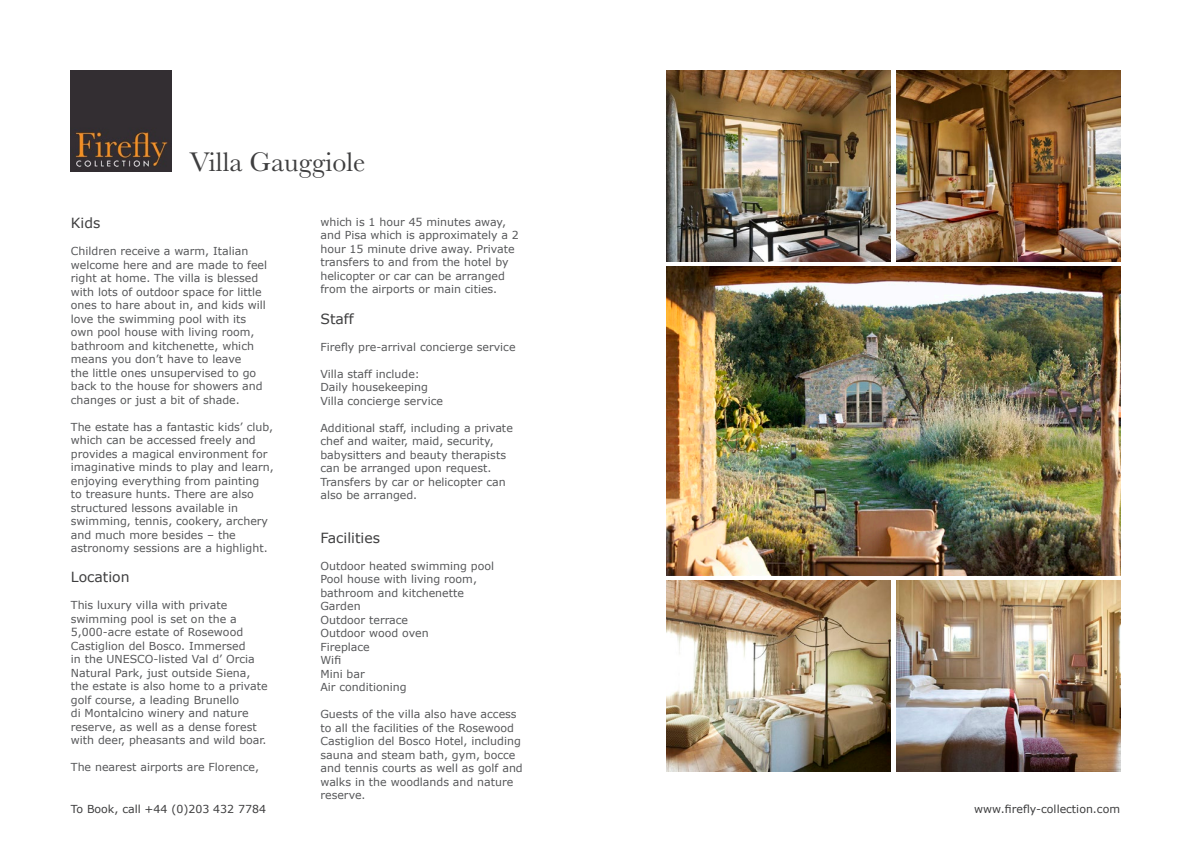
<style>
.page{position:relative;width:1191px;height:842px;background:#fff}
.page>*{position:absolute;margin:0;border:0;box-sizing:border-box;transform-origin:0 0}
.t1{font:28px "Baskerville";color:#3e3e3f}
.t2{font:14px "Verdana";color:#3e3e3f}
.t3{font:11px/13.5px "Verdana";color:#57585a}
.t4{font:11px "Verdana";color:#3e3e3f}
</style>
<div class="page">
<img style="left:71px;top:71px;width:101px;height:101px">
<img style="left:666px;top:267px;width:454px;height:308px">
<img style="left:896px;top:581px;width:224px;height:190px">
<img style="left:666px;top:581px;width:224px;height:190px">
<img style="left:666px;top:71px;width:224px;height:190px">
<img style="left:896px;top:71px;width:224px;height:190px">
<p class="t1" style="left:190px;top:145px;width:177px">Villa Gauggiole</p>
<p class="t2" style="left:71px;top:214px;width:31px">Kids</p>
<p class="t3" style="left:71px;top:244px;width:198px">Children receive a warm, Italian welcome here and are made to feel right at home. The villa is blessed with lots of outdoor space for little ones to hare about in, and kids will love the swimming pool with its own pool house with living room, bathroom and kitchenette, which means you don’t have to leave<br>the little ones unsupervised to go back to the house for showers and changes or just a bit of shade.</p>
<p class="t3" style="left:71px;top:420px;width:204px">The estate has a fantastic kids’ club, which can be accessed freely and provides a magical environment for imaginative minds to play and learn, enjoying everything from painting<br>to treasure hunts. There are also structured lessons available in swimming, tennis, cookery, archery and much more besides – the astronomy sessions are a highlight.</p>
<p class="t2" style="left:71px;top:568px;width:60px">Location</p>
<p class="t3" style="left:71px;top:599px;width:198px">This luxury villa with private swimming pool is set on the a<br>5,000-acre estate of Rosewood<br>Castiglion del Bosco. Immersed<br>in the UNESCO-listed Val d’ Orcia<br>Natural Park, just outside Siena, the estate is also home to a private golf course, a leading Brunello<br>di Montalcino winery and nature reserve, as well as a dense forest with deer, pheasants and wild boar.</p>
<p class="t3" style="left:71px;top:761px;width:190px">The nearest airports are Florence,</p>
<p class="t4" style="left:71px;top:802px;width:197px">To Book, call +44 (0)203 432 7784</p>
<p class="t3" style="left:320px;top:215px;width:200px">which is 1 hour 45 minutes away, and Pisa which is approximately a 2 hour 15 minute drive away. Private transfers to and from the hotel by helicopter or car can be arranged from the airports or main cities.</p>
<p class="t2" style="left:320px;top:309px;width:35px">Staff</p>
<p class="t3" style="left:320px;top:340px;width:197px">Firefly pre-arrival concierge service</p>
<p class="t3" style="left:320px;top:367px;width:101px">Villa staff include:</p>
<p class="t3" style="left:320px;top:380px;width:109px">Daily housekeeping</p>
<p class="t3" style="left:320px;top:394px;width:124px">Villa concierge service</p>
<p class="t3" style="left:320px;top:421px;width:194px">Additional staff, including a private chef and waiter, maid, security, babysitters and beauty therapists can be arranged upon request.<br>Transfers by car or helicopter can also be arranged.</p>
<p class="t2" style="left:320px;top:529px;width:61px">Facilities</p>
<p class="t3" style="left:320px;top:559px;width:175px">Outdoor heated swimming pool</p>
<p class="t3" style="left:320px;top:573px;width:158px">Pool house with living room, bathroom and kitchenette</p>
<p class="t3" style="left:320px;top:600px;width:42px">Garden</p>
<p class="t3" style="left:320px;top:613px;width:89px">Outdoor terrace</p>
<p class="t3" style="left:320px;top:627px;width:110px">Outdoor wood oven</p>
<p class="t3" style="left:320px;top:640px;width:51px">Fireplace</p>
<p class="t3" style="left:320px;top:654px;width:22px">Wifi</p>
<p class="t3" style="left:320px;top:667px;width:46px">Mini bar</p>
<p class="t3" style="left:320px;top:681px;width:88px">Air conditioning</p>
<p class="t3" style="left:320px;top:708px;width:204px">Guests of the villa also have access to all the facilities of the Rosewood<br>Castiglion del Bosco Hotel, including sauna and steam bath, gym, bocce and tennis courts as well as golf and walks in the woodlands and nature reserve.</p>
<p class="t4" style="left:974px;top:802px;width:147px">www.firefly-collection.com</p>
</div>
